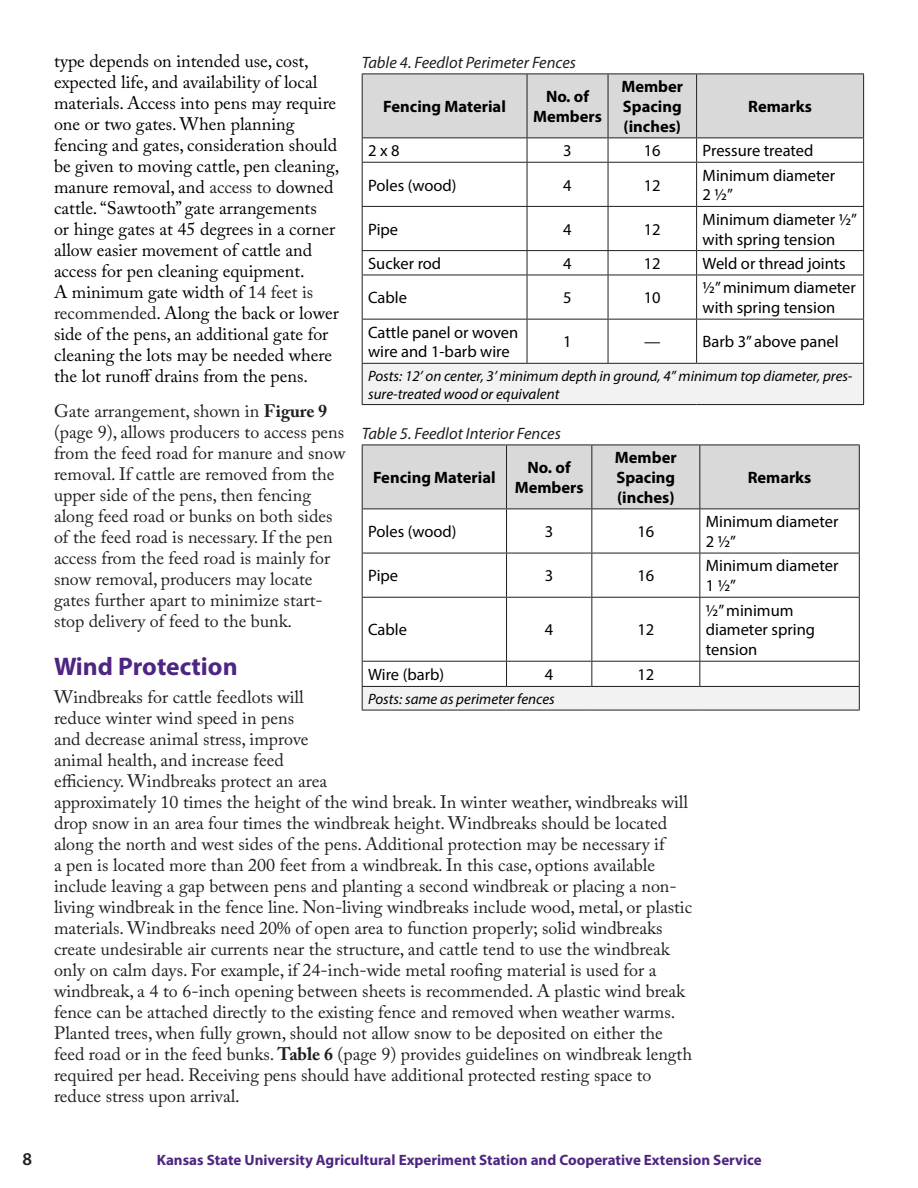
<style>
.page{position:relative;width:918px;height:1188px;background:#fff}
.page>*{position:absolute;margin:0;border:0;box-sizing:border-box;transform-origin:0 0}
.Header_1{font:700 25.5px "Myriad Pro";color:#4e2582}
.Body_text{font:18px/21px "Adobe Caslon Pro";color:#231f20}
.Body_text-2{font:18px/21px "Adobe Caslon Pro";color:#000}
.t1{font:600 18px "Myriad Pro";color:#231f20}
.t2{font:16.5px/19.8px "Myriad Pro";color:#000}
.t3{font:700 16.5px/19.8px "Myriad Pro";color:#000;text-align:center}
.table_heading{font:italic 16.5px "Myriad Pro";color:#231f20}
.t4{font:italic 15px/18px "Myriad Pro";color:#000}
.t5{font:700 15px "Myriad Pro";color:#4e2582}
.s1{color:#231f20}
.s2{font-weight:700}
</style>
<div class="page">
<div style="left:362px;top:363px;width:502px;height:42px;background:#f2f2f2"></div>
<svg style="left:362px;top:74px;width:502px;height:289px"></svg>
<hr style="left:362px;top:275px;width:165px;height:1px;background:#231f20">
<hr style="left:362px;top:275px;width:1px;height:44px;background:#231f20">
<hr style="left:527px;top:275px;width:81px;height:1px;background:#231f20">
<hr style="left:527px;top:275px;width:1px;height:44px;background:#231f20">
<hr style="left:608px;top:275px;width:89px;height:1px;background:#231f20">
<hr style="left:608px;top:275px;width:1px;height:44px;background:#231f20">
<hr style="left:697px;top:275px;width:167px;height:1px;background:#231f20">
<hr style="left:696px;top:275px;width:1px;height:44px;background:#231f20">
<hr style="left:863px;top:275px;width:1px;height:44px;background:#231f20">
<hr style="left:362px;top:319px;width:165px;height:1px;background:#231f20">
<hr style="left:362px;top:320px;width:1px;height:43px;background:#231f20">
<hr style="left:527px;top:319px;width:81px;height:1px;background:#231f20">
<hr style="left:527px;top:320px;width:1px;height:43px;background:#231f20">
<hr style="left:608px;top:319px;width:89px;height:1px;background:#231f20">
<hr style="left:608px;top:320px;width:1px;height:43px;background:#231f20">
<hr style="left:697px;top:319px;width:167px;height:1px;background:#231f20">
<hr style="left:696px;top:320px;width:1px;height:43px;background:#231f20">
<hr style="left:863px;top:320px;width:1px;height:43px;background:#231f20">
<hr style="left:362px;top:363px;width:165px;height:1px;background:#231f20">
<hr style="left:362px;top:364px;width:1px;height:40px;background:#231f20">
<hr style="left:527px;top:363px;width:81px;height:1px;background:#231f20">
<hr style="left:608px;top:363px;width:89px;height:1px;background:#231f20">
<hr style="left:697px;top:363px;width:167px;height:1px;background:#231f20">
<hr style="left:863px;top:364px;width:1px;height:40px;background:#231f20">
<hr style="left:362px;top:404px;width:165px;height:1px;background:#231f20">
<hr style="left:527px;top:404px;width:81px;height:1px;background:#231f20">
<hr style="left:608px;top:404px;width:89px;height:1px;background:#231f20">
<hr style="left:697px;top:404px;width:167px;height:1px;background:#231f20">
<svg style="left:362px;top:445px;width:498px;height:265px"></svg>
<hr style="left:362px;top:710px;width:145px;height:1px;background:#231f20">
<hr style="left:507px;top:710px;width:85px;height:1px;background:#231f20">
<hr style="left:592px;top:710px;width:108px;height:1px;background:#231f20">
<hr style="left:700px;top:710px;width:160px;height:1px;background:#231f20">
<p class="Body_text-2" style="left:54px;top:51px;width:287px">type depends on intended use, cost, expected life, and availability of local materials. Access into pens may require one or two gates. When planning fencing and gates, consideration should be given to moving cattle, pen cleaning, manure removal, and <span class="s1">access to</span> downed cattle. “Sawtooth” gate arrangements<br>or hinge gates at 45 degrees in a corner allow easier movement of cattle and access for pen cleaning equipment.<br>A minimum gate width of <span class="s1">14 feet is recommended</span>. Along the back or lower side of the pens, an additional gate for cleaning the lots may be needed where the lot runoff drains from the pens.</p>
<p class="Body_text" style="left:54px;top:400px;width:293px">Gate arrangement, shown in <span class="s2">Figure 9 </span>(page 9), allows producers to access pens from the feed road for manure and snow removal. If cattle are removed from the upper side of the pens, then fencing along feed road or bunks on both sides of the feed road is necessary. If the pen access from the feed road is mainly for snow removal, producers may locate gates further apart to minimize start&shy;stop delivery of feed to the bunk.</p>
<p class="Header_1" style="left:54px;top:650px;width:185px">Wind Protection</p>
<p class="Body_text" style="left:54px;top:687px;width:640px">Windbreaks for cattle feedlots will<br>reduce winter wind speed in pens<br>and decrease animal stress, improve<br>animal health, and increase feed<br>efficiency. Windbreaks protect an area<br>approximately 10 times the height of the wind break. In winter weather, windbreaks will drop snow in an area four times the windbreak height. Windbreaks should be located along the north and west sides of the pens. Additional protection may be necessary if<br>a pen is located more than 200 feet from a windbreak. In this case, options available include leaving a gap between pens and planting a second windbreak or placing a non&shy;living windbreak in the fence line. Non-living windbreaks include wood, metal, or plastic materials. Windbreaks need 20% of open area to function properly; solid windbreaks create undesirable air currents near the structure, and cattle tend to use the windbreak only on calm days. For example, if 24-inch-wide metal roofing material is used for a windbreak, a 4 to 6-inch opening between sheets is recommended. A plastic wind break fence can be attached directly to the existing fence and removed when weather warms.<br>Planted trees, when fully grown, should not allow snow to be deposited on either the feed road or in the feed bunks. <span class="s2">Table 6</span> (page 9) provides guidelines on windbreak length required per head. Receiving pens should have additional protected resting space to reduce stress upon arrival.</p>
<p class="table_heading" style="left:362px;top:52px;width:216px">Table 4. Feedlot Perimeter Fences</p>
<p class="t3" style="left:383px;top:96px;width:124px">Fencing Material</p>
<p class="t3" style="left:533px;top:86px;width:70px">No. of<br>Members</p>
<p class="t3" style="left:621px;top:76px;width:63px;text-align:justify">Member Spacing (inches)</p>
<p class="t3" style="left:748px;top:96px;width:65px">Remarks</p>
<p class="t2" style="left:368px;top:141px;width:33px">2 x 8</p>
<p class="t2" style="left:563px;top:141px;width:10px">3</p>
<p class="t2" style="left:644px;top:141px;width:18px">16</p>
<p class="t2" style="left:703px;top:141px;width:112px">Pressure treated</p>
<p class="t2" style="left:368px;top:175px;width:90px">Poles (wood)</p>
<p class="t2" style="left:563px;top:175px;width:10px">4</p>
<p class="t2" style="left:644px;top:175px;width:18px">12</p>
<p class="t2" style="left:703px;top:165px;width:134px">Minimum diameter<br>2 ½”</p>
<p class="t2" style="left:368px;top:219px;width:32px">Pipe</p>
<p class="t2" style="left:563px;top:219px;width:10px">4</p>
<p class="t2" style="left:644px;top:219px;width:18px">12</p>
<p class="t2" style="left:703px;top:209px;width:156px">Minimum diameter ½” with spring tension</p>
<p class="t2" style="left:368px;top:253px;width:75px">Sucker rod</p>
<p class="t2" style="left:563px;top:253px;width:10px">4</p>
<p class="t2" style="left:644px;top:253px;width:18px">12</p>
<p class="t2" style="left:703px;top:253px;width:145px">Weld or thread joints</p>
<p class="t2" style="left:368px;top:288px;width:40px">Cable</p>
<p class="t2" style="left:563px;top:288px;width:10px">5</p>
<p class="t2" style="left:644px;top:288px;width:18px">10</p>
<p class="t2" style="left:703px;top:278px;width:155px">½” minimum diameter with spring tension</p>
<p class="t2" style="left:368px;top:322px;width:152px">Cattle panel or woven wire and 1-barb wire</p>
<p class="t2" style="left:563px;top:332px;width:10px">1</p>
<p class="t2" style="left:644px;top:332px;width:18px">—</p>
<p class="t2" style="left:703px;top:332px;width:138px">Barb 3” above panel</p>
<p class="t4" style="left:368px;top:366px;width:486px">Posts: 12’ on center, 3’ minimum depth in ground, 4” minimum top diameter, pres&shy;sure-treated wood or equivalent</p>
<p class="table_heading" style="left:362px;top:423px;width:201px">Table 5. Feedlot Interior Fences</p>
<p class="t3" style="left:373px;top:467px;width:124px">Fencing Material</p>
<p class="t3" style="left:515px;top:457px;width:70px">No. of<br>Members</p>
<p class="t3" style="left:615px;top:447px;width:63px;text-align:justify">Member Spacing (inches)</p>
<p class="t3" style="left:748px;top:467px;width:65px">Remarks</p>
<p class="t2" style="left:368px;top:521px;width:90px">Poles (wood)</p>
<p class="t2" style="left:545px;top:521px;width:10px">3</p>
<p class="t2" style="left:637px;top:521px;width:18px">16</p>
<p class="t2" style="left:706px;top:512px;width:134px">Minimum diameter<br>2 ½”</p>
<p class="t2" style="left:368px;top:566px;width:32px">Pipe</p>
<p class="t2" style="left:545px;top:566px;width:10px">3</p>
<p class="t2" style="left:637px;top:566px;width:18px">16</p>
<p class="t2" style="left:706px;top:556px;width:134px">Minimum diameter<br>1 ½”</p>
<p class="t2" style="left:368px;top:620px;width:40px">Cable</p>
<p class="t2" style="left:545px;top:620px;width:10px">4</p>
<p class="t2" style="left:637px;top:620px;width:18px">12</p>
<p class="t2" style="left:706px;top:600px;width:111px">½” minimum diameter spring tension</p>
<p class="t2" style="left:368px;top:664px;width:78px">Wire (barb)</p>
<p class="t2" style="left:545px;top:664px;width:10px">4</p>
<p class="t2" style="left:637px;top:664px;width:18px">12</p>
<p class="t4" style="left:368px;top:690px;width:188px">Posts: same as perimeter fences</p>
<p class="t1" style="left:22px;top:1147px;width:11px">8</p>
<p class="t5" style="left:157px;top:1150px;width:607px">Kansas State University Agricultural Experiment Station and Cooperative Extension Service</p>
</div>
